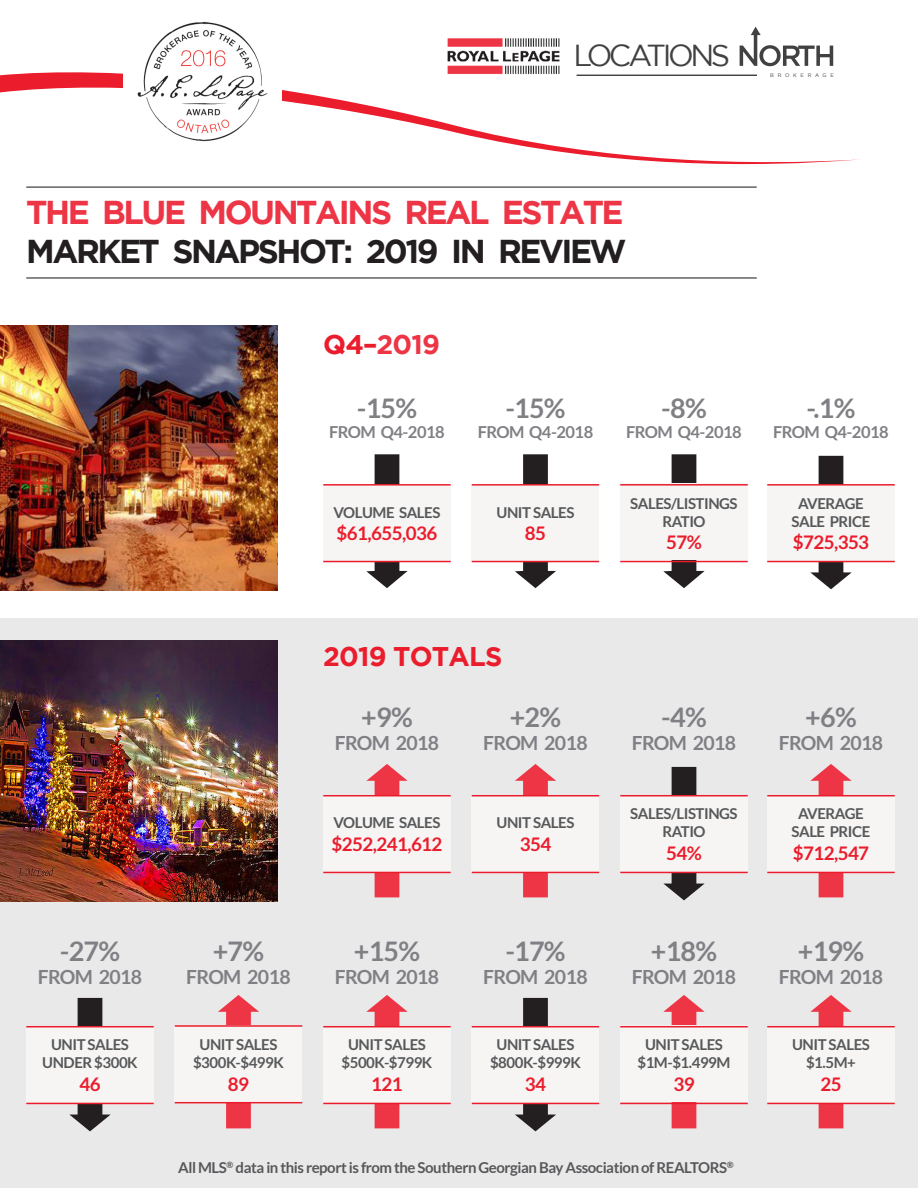
<style>
.page{position:relative;width:918px;height:1188px;background:#fff}
.page>*{position:absolute;margin:0;border:0;box-sizing:border-box;transform-origin:0 0}
.t1{font:700 33px/39px "Gotham";letter-spacing:-.075em;color:#231f20}
.t2{font:30.3px "Gotham";letter-spacing:-.115em;color:#414141}
.t3{font:700 27px "Lato";letter-spacing:-.03em;color:#807f84}
.t4{font:700 27px "Gotham";letter-spacing:-.03em;color:#eb1c2c}
.t5{font:700 27px "Gotham";letter-spacing:-.03em;color:#ed3545}
.t6{font:700 19.5px "Lato";letter-spacing:-.03em;color:#807f84}
.t7{font:700 18.75px "Lato";letter-spacing:-.03em;color:#eb1c2c}
.t8{font:700 16.5px "Lato";letter-spacing:-.03em;color:#807f84}
.t9{font:700 15px/18px "Lato";letter-spacing:-.03em;color:#57585a;text-align:center}
.t10{font:5.25px "Gotham";letter-spacing:.7em;color:#414141}
.s1{color:#ed3545}
.s2{color:#eb1c2c}
</style>
<div class="page">
<div style="left:0;top:618px;width:918px;height:570px;background:#eae9ea"></div>
<img style="left:0;top:640px;width:278px;height:262px">
<img style="left:0;top:326px;width:278px;height:265px">
<img style="left:447px;top:38px;width:113px;height:24px">
<svg style="left:740px;top:27px;width:93px;height:37px"></svg>
<svg style="left:0;top:64px;width:858px;height:101px"></svg>
<img style="left:123px;top:21px;width:158px;height:140px">
<svg style="left:218px;top:995px;width:41px;height:133px"></svg>
<svg style="left:663px;top:767px;width:42px;height:133px"></svg>
<svg style="left:663px;top:454px;width:42px;height:134px"></svg>
<svg style="left:515px;top:454px;width:41px;height:134px"></svg>
<svg style="left:366px;top:454px;width:42px;height:134px"></svg>
<svg style="left:515px;top:998px;width:41px;height:133px"></svg>
<svg style="left:663px;top:995px;width:42px;height:133px"></svg>
<svg style="left:810px;top:995px;width:42px;height:133px"></svg>
<svg style="left:69px;top:998px;width:42px;height:133px"></svg>
<svg style="left:810px;top:764px;width:42px;height:133px"></svg>
<svg style="left:810px;top:456px;width:42px;height:133px"></svg>
<hr style="left:26px;top:277px;width:731px;height:2px;background:#595a5c">
<div style="left:620px;top:484px;width:128px;height:76px;background:#f6f5f4"></div>
<hr style="left:26px;top:186px;width:731px;height:2px;background:#595a5c">
<div style="left:472px;top:486px;width:127px;height:76px;background:#f6f5f4"></div>
<div style="left:323px;top:486px;width:128px;height:76px;background:#f6f5f4"></div>
<div style="left:767px;top:486px;width:128px;height:76px;background:#f6f5f4"></div>
<hr style="left:472px;top:484px;width:127px;height:2px;background:#eb1c2c">
<hr style="left:323px;top:484px;width:128px;height:2px;background:#eb1c2c">
<hr style="left:767px;top:484px;width:128px;height:2px;background:#eb1c2c">
<hr style="left:472px;top:561px;width:127px;height:1px;background:#eb1c2c">
<hr style="left:323px;top:561px;width:128px;height:1px;background:#eb1c2c">
<hr style="left:767px;top:561px;width:128px;height:1px;background:#eb1c2c">
<hr style="left:620px;top:484px;width:128px;height:2px;background:#eb1c2c">
<hr style="left:620px;top:561px;width:128px;height:1px;background:#eb1c2c">
<div style="left:620px;top:796px;width:128px;height:76px;background:#f6f5f4"></div>
<svg style="left:515px;top:764px;width:41px;height:133px"></svg>
<svg style="left:366px;top:764px;width:42px;height:133px"></svg>
<div style="left:472px;top:797px;width:127px;height:76px;background:#f6f5f4"></div>
<div style="left:323px;top:797px;width:128px;height:76px;background:#f6f5f4"></div>
<div style="left:767px;top:797px;width:128px;height:76px;background:#f6f5f4"></div>
<hr style="left:472px;top:795px;width:127px;height:1px;background:#eb1c2c">
<hr style="left:323px;top:795px;width:128px;height:1px;background:#eb1c2c">
<hr style="left:767px;top:795px;width:128px;height:1px;background:#eb1c2c">
<hr style="left:472px;top:872px;width:127px;height:1px;background:#eb1c2c">
<hr style="left:323px;top:872px;width:128px;height:1px;background:#eb1c2c">
<hr style="left:767px;top:872px;width:128px;height:1px;background:#eb1c2c">
<hr style="left:620px;top:795px;width:128px;height:1px;background:#eb1c2c">
<hr style="left:620px;top:872px;width:128px;height:1px;background:#eb1c2c">
<div style="left:620px;top:1025px;width:128px;height:77px;background:#f6f5f4"></div>
<svg style="left:366px;top:995px;width:42px;height:133px"></svg>
<div style="left:472px;top:1028px;width:127px;height:76px;background:#f6f5f4"></div>
<div style="left:323px;top:1028px;width:128px;height:76px;background:#f6f5f4"></div>
<div style="left:767px;top:1028px;width:128px;height:76px;background:#f6f5f4"></div>
<div style="left:26px;top:1028px;width:128px;height:76px;background:#f6f5f4"></div>
<div style="left:175px;top:1025px;width:127px;height:76px;background:#f6f5f4"></div>
<hr style="left:472px;top:1026px;width:127px;height:1px;background:#eb1c2c">
<hr style="left:323px;top:1026px;width:128px;height:1px;background:#eb1c2c">
<hr style="left:767px;top:1026px;width:128px;height:1px;background:#eb1c2c">
<hr style="left:26px;top:1026px;width:128px;height:1px;background:#eb1c2c">
<hr style="left:175px;top:1025px;width:127px;height:2px;background:#eb1c2c">
<hr style="left:472px;top:1103px;width:127px;height:1px;background:#eb1c2c">
<hr style="left:323px;top:1103px;width:128px;height:1px;background:#eb1c2c">
<hr style="left:767px;top:1103px;width:128px;height:1px;background:#eb1c2c">
<hr style="left:26px;top:1103px;width:128px;height:1px;background:#eb1c2c">
<hr style="left:175px;top:1102px;width:127px;height:1px;background:#eb1c2c">
<hr style="left:620px;top:1026px;width:128px;height:1px;background:#eb1c2c">
<hr style="left:620px;top:1103px;width:128px;height:1px;background:#eb1c2c">
<h2 class="t2" style="left:573px;top:39px;width:158px">LOCATIONS</h2>
<p class="t10" style="left:770px;top:72px;width:65px">BROKERAGE</p>
<p class="t1" style="left:26px;top:192px;width:602px"><span class="s1">THE BLUE MOUNTAINS REAL ESTATE<br></span>MARKET SNAPSHOT: 2019 IN REVIEW</p>
<p class="t5" style="left:323px;top:328px;width:118px"><span class="s2">Q4–</span>2019</p>
<p class="t3" style="left:357px;top:393px;width:62px">-15%</p>
<p class="t8" style="left:329px;top:423px;width:117px">FROM Q4-2018</p>
<p class="t9" style="left:334px;top:503px;width:108px">VOLUME SALES</p>
<p class="t7" style="left:337px;top:523px;width:102px">$61,655,036</p>
<p class="t3" style="left:505px;top:393px;width:62px">-15%</p>
<p class="t8" style="left:478px;top:423px;width:117px">FROM Q4-2018</p>
<p class="t9" style="left:497px;top:503px;width:79px">UNIT SALES</p>
<p class="t7" style="left:525px;top:523px;width:23px">85</p>
<p class="t3" style="left:661px;top:393px;width:47px">-8%</p>
<p class="t8" style="left:626px;top:423px;width:117px">FROM Q4-2018</p>
<p class="t9" style="left:630px;top:494px;width:109px">SALES/LISTINGS<br>RATIO</p>
<p class="t7" style="left:666px;top:532px;width:37px">57%</p>
<p class="t3" style="left:807px;top:393px;width:50px">-.1%</p>
<p class="t8" style="left:773px;top:423px;width:117px">FROM Q4-2018</p>
<p class="t9" style="left:792px;top:494px;width:80px">AVERAGE<br>SALE PRICE</p>
<p class="t7" style="left:793px;top:532px;width:78px">$725,353</p>
<p class="t3" style="left:60px;top:935px;width:62px">-27%</p>
<p class="t6" style="left:38px;top:966px;width:106px">FROM 2018</p>
<p class="t9" style="left:51px;top:1035px;width:79px">UNIT SALES</p>
<p class="t9" style="left:42px;top:1053px;width:97px">UNDER $300K</p>
<p class="t7" style="left:79px;top:1073px;width:23px">46</p>
<p class="t4" style="left:323px;top:641px;width:181px">2019 TOTALS</p>
<p class="t3" style="left:361px;top:702px;width:53px">+9%</p>
<p class="t6" style="left:335px;top:732px;width:106px">FROM 2018</p>
<p class="t9" style="left:334px;top:814px;width:108px">VOLUME SALES</p>
<p class="t7" style="left:332px;top:833px;width:112px">$252,241,612</p>
<p class="t3" style="left:510px;top:702px;width:53px">+2%</p>
<p class="t6" style="left:483px;top:732px;width:106px">FROM 2018</p>
<p class="t9" style="left:497px;top:814px;width:79px">UNIT SALES</p>
<p class="t7" style="left:520px;top:833px;width:33px">354</p>
<p class="t3" style="left:213px;top:935px;width:53px">+7%</p>
<p class="t6" style="left:186px;top:966px;width:106px">FROM 2018</p>
<p class="t9" style="left:200px;top:1035px;width:79px">UNIT SALES</p>
<p class="t9" style="left:193px;top:1053px;width:92px">$300K-$499K</p>
<p class="t7" style="left:228px;top:1073px;width:23px">89</p>
<p class="t3" style="left:354px;top:935px;width:68px">+15%</p>
<p class="t6" style="left:335px;top:966px;width:106px">FROM 2018</p>
<p class="t9" style="left:348px;top:1035px;width:79px">UNIT SALES</p>
<p class="t9" style="left:342px;top:1053px;width:92px">$500K-$799K</p>
<p class="t7" style="left:371px;top:1073px;width:33px">121</p>
<p class="t3" style="left:505px;top:935px;width:62px">-17%</p>
<p class="t6" style="left:483px;top:966px;width:106px">FROM 2018</p>
<p class="t9" style="left:497px;top:1035px;width:79px">UNIT SALES</p>
<p class="t9" style="left:490px;top:1053px;width:92px">$800K-$999K</p>
<p class="t7" style="left:525px;top:1073px;width:23px">34</p>
<p class="t3" style="left:661px;top:702px;width:47px">-4%</p>
<p class="t6" style="left:632px;top:732px;width:106px">FROM 2018</p>
<p class="t9" style="left:630px;top:805px;width:109px">SALES/LISTINGS<br>RATIO</p>
<p class="t7" style="left:666px;top:842px;width:37px">54%</p>
<p class="t3" style="left:651px;top:935px;width:68px">+18%</p>
<p class="t6" style="left:632px;top:966px;width:106px">FROM 2018</p>
<p class="t9" style="left:645px;top:1035px;width:79px">UNIT SALES</p>
<p class="t9" style="left:637px;top:1053px;width:95px">$1M-$1.499M</p>
<p class="t7" style="left:673px;top:1073px;width:23px">39</p>
<p class="t9" style="left:178px;top:1159px;width:557px">All MLS<sup>®</sup> data in this report is from the Southern Georgian Bay Association of REALTORS<sup>®</sup></p>
<p class="t3" style="left:805px;top:702px;width:53px">+6%</p>
<p class="t6" style="left:779px;top:732px;width:106px">FROM 2018</p>
<p class="t9" style="left:792px;top:805px;width:80px">AVERAGE<br>SALE PRICE</p>
<p class="t7" style="left:793px;top:842px;width:78px">$712,547</p>
<p class="t3" style="left:798px;top:935px;width:68px">+19%</p>
<p class="t6" style="left:779px;top:966px;width:106px">FROM 2018</p>
<p class="t9" style="left:792px;top:1035px;width:79px">UNIT SALES</p>
<p class="t9" style="left:806px;top:1053px;width:51px">$1.5M+</p>
<p class="t7" style="left:820px;top:1073px;width:23px">25</p>
</div>
